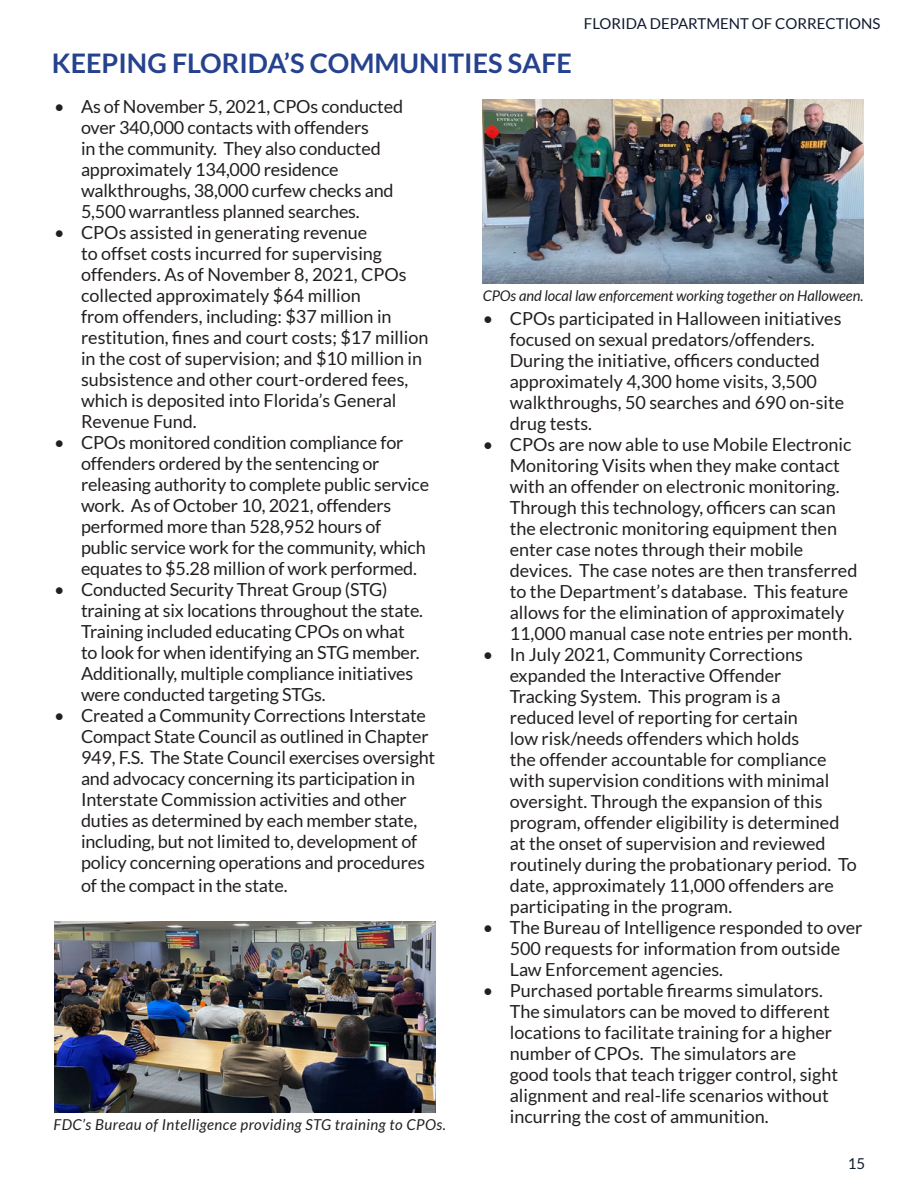
<style>
.page{position:relative;width:918px;height:1188px;background:#fff}
.page>*{position:absolute;margin:0;border:0;box-sizing:border-box;transform-origin:0 0}
.t1{font:700 27px "Lato";color:#26428e}
.t2{font:18px/21px "Lato";color:#231f20}
.t3{font:italic 15px "Lato";letter-spacing:.03em;color:#231f20}
.t4{font:15px "Lato";color:#0f192f}
.t5{font:15px "Lato";color:#101c31}
.t6{font:italic 14.7px "Lato";letter-spacing:-.005em;color:#231f20}
</style>
<div class="page">
<img style="left:54px;top:921px;width:382px;height:191px">
<img style="left:483px;top:99px;width:381px;height:185px">
<p class="t4" style="left:584px;top:15px;width:298px">FLORIDA DEPARTMENT OF CORRECTIONS</p>
<p class="t1" style="left:52px;top:48px;width:522px">KEEPING FLORIDA’S COMMUNITIES SAFE</p>
<p class="t2" style="left:81px;top:96px;width:324px;text-indent:-27px">• As of November 5, 2021, CPOs conducted over 340,000 contacts with offenders<br>in the community. They also conducted approximately 134,000 residence walkthroughs, 38,000 curfew checks and 5,500 warrantless planned searches.</p>
<p class="t2" style="left:81px;top:222px;width:349px;text-indent:-27px">• CPOs assisted in generating revenue<br>to offset costs incurred for supervising offenders. As of November 8, 2021, CPOs collected approximately $64 million<br>from offenders, including: $37 million in restitution, fines and court costs; $17 million in the cost of supervision; and $10 million in subsistence and other court-ordered fees, which is deposited into Florida’s General Revenue Fund.</p>
<p class="t2" style="left:81px;top:432px;width:350px;text-indent:-27px">• CPOs monitored condition compliance for offenders ordered by the sentencing or releasing authority to complete public service work. As of October 10, 2021, offenders performed more than 528,952 hours of public service work for the community, which equates to $5.28 million of work performed.</p>
<p class="t2" style="left:81px;top:579px;width:344px;text-indent:-27px">• Conducted Security Threat Group (STG) training at six locations throughout the state.<br>Training included educating CPOs on what to look for when identifying an STG member.<br>Additionally, multiple compliance initiatives were conducted targeting STGs.</p>
<p class="t2" style="left:81px;top:705px;width:356px;text-indent:-27px">• Created a Community Corrections Interstate Compact State Council as outlined in Chapter 949, F.S. The State Council exercises oversight and advocacy concerning its participation in Interstate Commission activities and other duties as determined by each member state, including, but not limited to, development of policy concerning operations and procedures of the compact in the state.</p>
<p class="t6" style="left:483px;top:287px;width:382px">CPOs and local law enforcement working together on Halloween.</p>
<p class="t2" style="left:510px;top:307px;width:336px;text-indent:-27px">• CPOs participated in Halloween initiatives focused on sexual predators/offenders.<br>During the initiative, officers conducted approximately 4,300 home visits, 3,500 walkthroughs, 50 searches and 690 on-site drug tests.</p>
<p class="t2" style="left:510px;top:433px;width:349px;text-indent:-27px">• CPOs are now able to use Mobile Electronic Monitoring Visits when they make contact with an offender on electronic monitoring.<br>Through this technology, officers can scan the electronic monitoring equipment then enter case notes through their mobile devices. The case notes are then transferred to the Department’s database. This feature allows for the elimination of approximately 11,000 manual case note entries per month.</p>
<p class="t2" style="left:510px;top:643px;width:349px;text-indent:-27px">• In July 2021, Community Corrections expanded the Interactive Offender<br>Tracking System. This program is a<br>reduced level of reporting for certain<br>low risk/needs offenders which holds<br>the offender accountable for compliance with supervision conditions with minimal oversight. Through the expansion of this program, offender eligibility is determined at the onset of supervision and reviewed routinely during the probationary period. To date, approximately 11,000 offenders are participating in the program.</p>
<p class="t2" style="left:510px;top:916px;width:354px;text-indent:-27px">• The Bureau of Intelligence responded to over<br>500 requests for information from outside<br>Law Enforcement agencies.</p>
<p class="t2" style="left:510px;top:979px;width:330px;text-indent:-27px">• Purchased portable firearms simulators.<br>The simulators can be moved to different locations to facilitate training for a higher number of CPOs. The simulators are good tools that teach trigger control, sight alignment and real-life scenarios without incurring the cost of ammunition.</p>
<p class="t3" style="left:53px;top:1116px;width:394px">FDC’s Bureau of Intelligence providing STG training to CPOs.</p>
<p class="t5" style="left:848px;top:1156px;width:19px">15</p>
</div>
